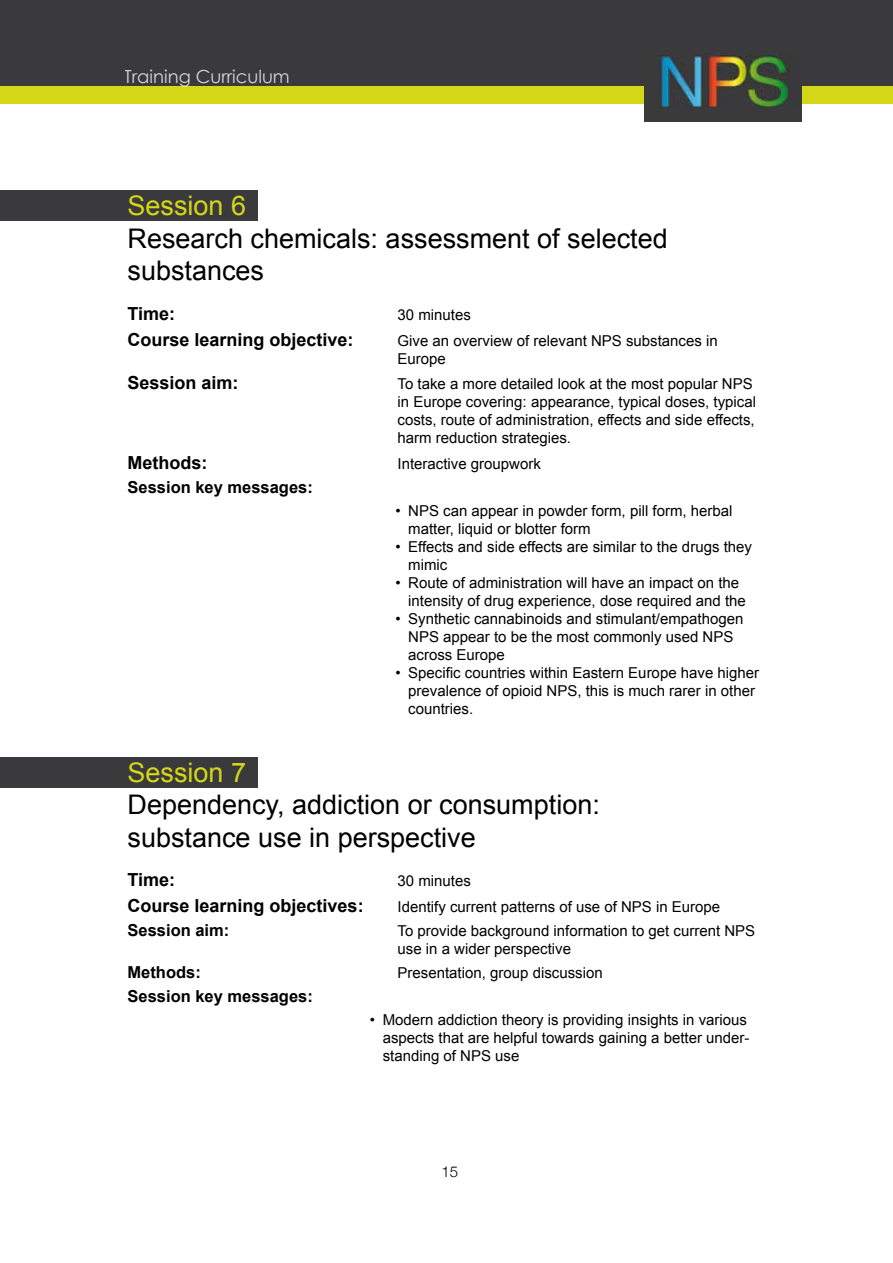
<style>
.page{position:relative;width:893px;height:1263px;background:#fff}
.page>*{position:absolute;margin:0;border:0;box-sizing:border-box;transform-origin:0 0}
.t1{font:27px/32.4px "Arial";color:#000}
.t2{font:27px "Arial";color:#d4d717}
.t3{font:700 18px "Arial";color:#000}
.t4{font:18px "Century Gothic";color:#fff}
.t5{font:700 16.5px "Arial";color:#000}
.t6{font:15px/18px "Arial";color:#000}
.t7{font:300 15px "Helvetica Neue";color:#000}
</style>
<div class="page">
<div style="left:0;top:0;width:893px;height:95px;background:#3a393b"></div>
<div style="left:0;top:86px;width:893px;height:18px;background:#d4d717"></div>
<div style="left:644px;top:42px;width:157px;height:79px;background:#3a393b"></div>
<img style="left:660px;top:54px;width:132px;height:53px">
<div style="left:0;top:190px;width:258px;height:31px;background:#3a393b"></div>
<div style="left:0;top:757px;width:258px;height:30px;background:#3a393b"></div>
<p class="t4" style="left:125px;top:66px;width:167px">Training Curriculum</p>
<h1 class="t2" style="left:128px;top:188px;width:120px">Session 6</h1>
<h1 class="t1" style="left:128px;top:222px;width:542px">Research chemicals: assessment of selected substances</h1>
<p class="t3" style="left:128px;top:301px;width:49px">Time:</p>
<p class="t6" style="left:398px;top:306px;width:75px">30 minutes</p>
<p class="t3" style="left:128px;top:327px;width:228px">Course learning objective:</p>
<p class="t6" style="left:398px;top:331px;width:322px">Give an overview of relevant NPS substances in<br>Europe</p>
<p class="t3" style="left:128px;top:371px;width:113px">Session aim:</p>
<p class="t6" style="left:398px;top:375px;width:360px">To take a more detailed look at the most popular NPS in Europe covering: appearance, typical doses, typical costs, route of administration, effects and side effects, harm reduction strategies.</p>
<p class="t3" style="left:128px;top:451px;width:81px">Methods:</p>
<p class="t6" style="left:398px;top:455px;width:145px">Interactive groupwork</p>
<p class="t5" style="left:128px;top:476px;width:187px">Session key messages:</p>
<p class="t6" style="left:408px;top:501px;width:326px;text-indent:-13px">• NPS can appear in powder form, pill form, herbal matter, liquid or blotter form</p>
<p class="t6" style="left:408px;top:537px;width:345px;text-indent:-13px">• Effects and side effects are similar to the drugs they mimic</p>
<p class="t6" style="left:408px;top:573px;width:339px;text-indent:-13px">• Route of administration will have an impact on the intensity of drug experience, dose required and the</p>
<p class="t6" style="left:408px;top:609px;width:337px;text-indent:-13px">• Synthetic cannabinoids and stimulant/empathogen<br>NPS appear to be the most commonly used NPS across Europe</p>
<p class="t6" style="left:408px;top:663px;width:352px;text-indent:-13px">• Specific countries within Eastern Europe have higher prevalence of opioid NPS, this is much rarer in other countries.</p>
<h1 class="t2" style="left:128px;top:755px;width:120px">Session 7</h1>
<h1 class="t1" style="left:128px;top:789px;width:474px">Dependency, addiction or consumption: substance use in perspective</h1>
<p class="t3" style="left:128px;top:868px;width:49px">Time:</p>
<p class="t6" style="left:398px;top:872px;width:75px">30 minutes</p>
<p class="t3" style="left:128px;top:894px;width:238px">Course learning objectives:</p>
<p class="t6" style="left:398px;top:898px;width:324px">Identify current patterns of use of NPS in Europe</p>
<p class="t5" style="left:128px;top:919px;width:103px">Session aim:</p>
<p class="t6" style="left:398px;top:922px;width:359px">To provide background information to get current NPS use in a wider perspective</p>
<p class="t5" style="left:128px;top:961px;width:75px">Methods:</p>
<p class="t6" style="left:398px;top:964px;width:207px">Presentation, group discussion</p>
<p class="t5" style="left:128px;top:986px;width:187px">Session key messages:</p>
<p class="t6" style="left:383px;top:1010px;width:368px;text-indent:-13px">• Modern addiction theory is providing insights in various aspects that are helpful towards gaining a better under&shy;standing of NPS use</p>
<p class="t7" style="left:441px;top:1159px;width:18px">15</p>
</div>
